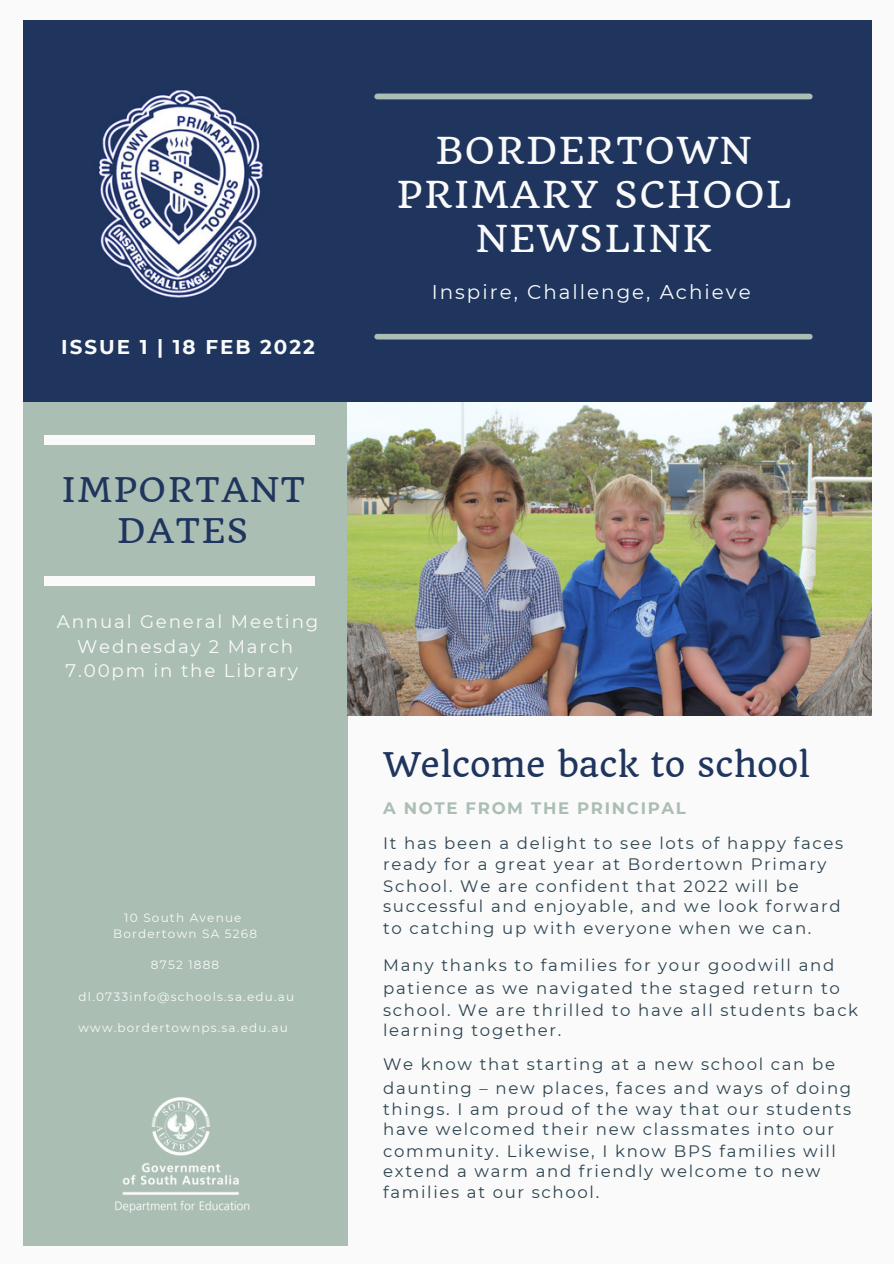
<style>
.page{position:relative;width:894px;height:1264px;background:#fff}
.page>*{position:absolute;margin:0;border:0;box-sizing:border-box;transform-origin:0 0}
.t1{font:36.3px/44px "Quando";letter-spacing:.05em;color:#fafafa;text-align:center}
.t2{font:33.15px "Quando";color:#1f355e}
.t3{font:33.15px/41.7px "Quando";letter-spacing:.05em;color:#1f355e;text-align:center}
.t4{font:19.8px "Montserrat";letter-spacing:.1em;color:#fafafa}
.t5{font:700 19.8px "Montserrat";letter-spacing:.1em;color:#fafafa}
.t6{font:18.15px "Montserrat";letter-spacing:.1em;color:#fafafa}
.t7{font:16.5px "Montserrat";letter-spacing:.1em;color:#2c4450}
.t8{font:700 16.5px "Montserrat";letter-spacing:.1em;color:#aabeb3}
.t9{font:12px "Montserrat";letter-spacing:.1em;color:#fafafa}
</style>
<div class="page">
<div style="left:0;top:0;width:893px;height:1263px;background:#fafafa"></div>
<div style="left:23px;top:20px;width:848px;height:381px;background:#1f355e"></div>
<div style="left:23px;top:402px;width:324px;height:843px;background:#aabeb3"></div>
<div style="left:45px;top:436px;width:270px;height:9px;background:#fafafa"></div>
<div style="left:45px;top:576px;width:270px;height:9px;background:#fafafa"></div>
<img style="left:347px;top:402px;width:524px;height:313px">
<img style="left:98px;top:90px;width:165px;height:208px">
<img style="left:115px;top:1097px;width:135px;height:116px">
<div style="left:377px;top:94px;width:432px;height:5px;background:#aabeb3"></div>
<div style="left:377px;top:334px;width:432px;height:5px;background:#aabeb3"></div>
<p class="t5" style="left:61px;top:334px;width:255px">ISSUE 1 | 18 FEB 2022</p>
<p class="t3" style="left:62px;top:468px;width:245px">IMPORTANT<br>DATES</p>
<p class="t6" style="left:57px;top:610px;width:263px">Annual General Meeting</p>
<p class="t6" style="left:77px;top:635px;width:217px">Wednesday 2 March</p>
<p class="t6" style="left:66px;top:660px;width:234px">7.00pm in the Library</p>
<p class="t9" style="left:124px;top:910px;width:119px">10 South Avenue</p>
<p class="t9" style="left:113px;top:926px;width:145px">Bordertown SA 5268</p>
<p class="t9" style="left:151px;top:957px;width:70px">8752 1888</p>
<p class="t9" style="left:78px;top:989px;width:217px">dl.0733info@schools.sa.edu.au</p>
<p class="t9" style="left:78px;top:1020px;width:211px">www.bordertownps.sa.edu.au</p>
<p class="t1" style="left:397px;top:129px;width:396px">BORDERTOWN<br>PRIMARY SCHOOL<br>NEWSLINK</p>
<p class="t4" style="left:431px;top:280px;width:320px">Inspire, Challenge, Achieve</p>
<p class="t2" style="left:383px;top:744px;width:428px">Welcome back to school</p>
<p class="t8" style="left:383px;top:798px;width:304px">A NOTE FROM THE PRINCIPAL</p>
<p class="t7" style="left:383px;top:833px;width:461px">It has been a delight to see lots of happy faces</p>
<p class="t7" style="left:383px;top:854px;width:445px">ready for a great year at Bordertown Primary</p>
<p class="t7" style="left:383px;top:875px;width:417px">School. We are confident that 2022 will be</p>
<p class="t7" style="left:383px;top:896px;width:459px">successful and enjoyable, and we look forward</p>
<p class="t7" style="left:383px;top:917px;width:429px">to catching up with everyone when we can.</p>
<p class="t7" style="left:383px;top:954px;width:452px">Many thanks to families for your goodwill and</p>
<p class="t7" style="left:383px;top:978px;width:458px">patience as we navigated the staged return to</p>
<p class="t7" style="left:383px;top:999px;width:476px">school. We are thrilled to have all students back</p>
<p class="t7" style="left:383px;top:1020px;width:180px">learning together.</p>
<p class="t7" style="left:383px;top:1053px;width:453px">We know that starting at a new school can be</p>
<p class="t7" style="left:383px;top:1077px;width:469px">daunting – new places, faces and ways of doing</p>
<p class="t7" style="left:383px;top:1098px;width:469px">things. I am proud of the way that our students</p>
<p class="t7" style="left:383px;top:1119px;width:452px">have welcomed their new classmates into our</p>
<p class="t7" style="left:383px;top:1140px;width:454px">community. Likewise, I know BPS families will</p>
<p class="t7" style="left:383px;top:1160px;width:438px">extend a warm and friendly welcome to new</p>
<p class="t7" style="left:383px;top:1182px;width:217px">families at our school.</p>
</div>
